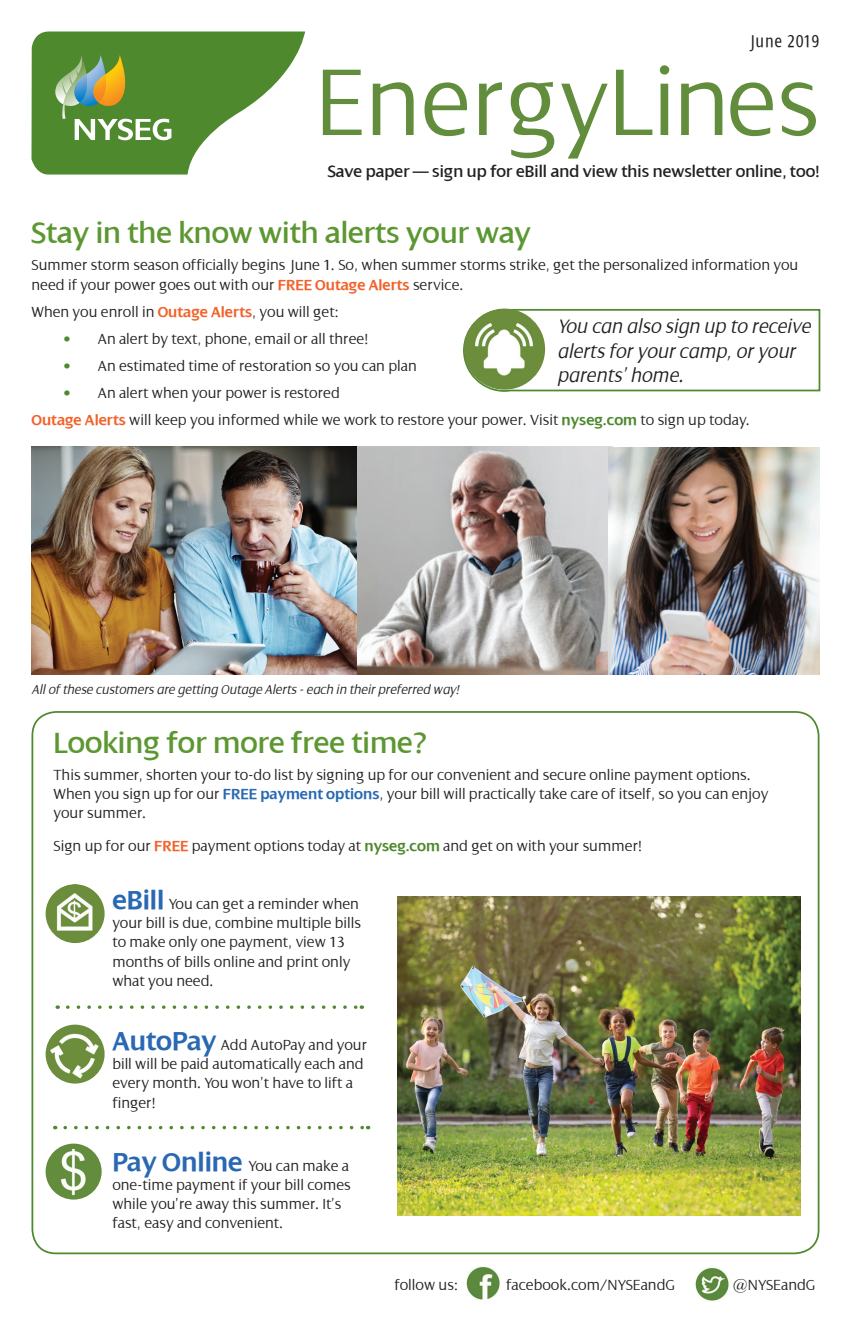
<style>
.page{position:relative;width:851px;height:1339px;background:#fff}
.page>*{position:absolute;margin:0;border:0;box-sizing:border-box;transform-origin:0 0}
.t1{font:300 102.02px "Dialog";color:#628d3c}
.t2{font:31.5px "Dialog";color:#5c9731}
.t3{font:italic 300 21px/24.5px "Dialog";color:#231f20}
.t4{font:condensed 18.38px "Dialog";letter-spacing:.07em;color:#231f20}
.t5{font:17.5px "Dialog";color:#231f20}
.t6{font:300 15.75px/19.2px "Dialog";color:#231f20}
.t7{font:italic 300 14px "Dialog";color:#231f20}
.s1{font-weight:600;color:#f2622a}
.s2{color:#4e892d}
.s3{font-weight:600;color:#4e892d}
.s4{font-weight:600;color:#2968b3}
.s5{font-weight:600;font-size:28px;color:#2968b3}
</style>
<div class="page">
<svg style="left:32px;top:31px;width:273px;height:144px"></svg>
<img style="left:464px;top:1264px;width:37px;height:37px;border-radius:19px">
<img style="left:693px;top:1265px;width:37px;height:38px;border-radius:19px">
<img style="left:32px;top:446px;width:325px;height:228px">
<img style="left:357px;top:446px;width:255px;height:228px">
<img style="left:608px;top:447px;width:211px;height:227px">
<img style="left:46px;top:884px;width:59px;height:59px;border-radius:29px">
<img style="left:46px;top:1024px;width:59px;height:59px;border-radius:29px">
<img style="left:46px;top:1143px;width:56px;height:56px;border-radius:28px">
<svg style="left:463px;top:308px;width:358px;height:84px"></svg>
<img style="left:464px;top:309px;width:81px;height:81px;border-radius:41px">
<svg style="left:68px;top:1005px;width:294px;height:4px"></svg>
<svg style="left:65px;top:1126px;width:303px;height:3px"></svg>
<img style="left:397px;top:896px;width:403px;height:319px">
<p class="t4" style="left:749px;top:31px;width:71px">June 2019</p>
<h1 class="t1" style="left:315px;top:47px;width:506px">EnergyLines</h1>
<p class="t5" style="left:328px;top:162px;width:493px">Save paper — sign up for eBill and view this newsletter online, too!</p>
<h2 class="t2" style="left:32px;top:216px;width:501px">Stay in the know with alerts your way</h2>
<p class="t6" style="left:32px;top:256px;width:768px">Summer storm season officially begins June 1. So, when summer storms strike, get the personalized information you need if your power goes out with our <span class="s1">FREE Outage Alerts</span> service.</p>
<p class="t6" style="left:32px;top:302px;width:309px">When you enroll in <span class="s1">Outage Alerts</span>, you will get:</p>
<p class="t6" style="left:63px;top:329px;width:307px"><span class="s2">•</span> An alert by text, phone, email or all three!</p>
<p class="t6" style="left:63px;top:356px;width:355px"><span class="s2">•</span> An estimated time of restoration so you can plan</p>
<p class="t6" style="left:32px;top:380px;width:719px;line-height:27.1px;text-indent:32px"><span class="s2">•</span> An alert when your power is restored<br><span class="s1">Outage Alerts</span> will keep you informed while we work to restore your power. Visit <span class="s3">nyseg.com</span> to sign up today.</p>
<h3 class="t3" style="left:557px;top:314px;width:255px">You can also sign up to receive alerts for your camp, or your parents’ home.</h3>
<p class="t7" style="left:32px;top:682px;width:429px">All of these customers are getting Outage Alerts - each in their preferred way!</p>
<h2 class="t2" style="left:53px;top:726px;width:375px">Looking for more free time?</h2>
<p class="t6" style="left:53px;top:765px;width:716px">This summer, shorten your to-do list by signing up for our convenient and secure online payment options.<br>When you sign up for our <span class="s4">FREE payment options</span>, your bill will practically take care of itself, so you can enjoy your summer.</p>
<p class="t6" style="left:53px;top:836px;width:590px">Sign up for our <span class="s1">FREE</span> payment options today at <span class="s3">nyseg.com</span> and get on with your summer!</p>
<p class="t6" style="left:112px;top:894px;width:250px"><span class="s5">eBill</span> You can get a reminder when your bill is due, combine multiple bills to make only one payment, view 13 months of bills online and print only what you need.</p>
<p class="t6" style="left:112px;top:1035px;width:256px"><span class="s5">AutoPay</span> Add AutoPay and your bill will be paid automatically each and every month. You won’t have to lift a finger!</p>
<p class="t6" style="left:112px;top:1156px;width:240px"><span class="s5">Pay Online</span> You can make a one-time payment if your bill comes while you’re away this summer. It’s fast, easy and convenient.</p>
<p class="t6" style="left:394px;top:1275px;width:65px">follow us:</p>
<p class="t6" style="left:506px;top:1275px;width:170px">facebook.com/NYSEandG</p>
<p class="t6" style="left:733px;top:1275px;width:84px">@NYSEandG</p>
</div>
